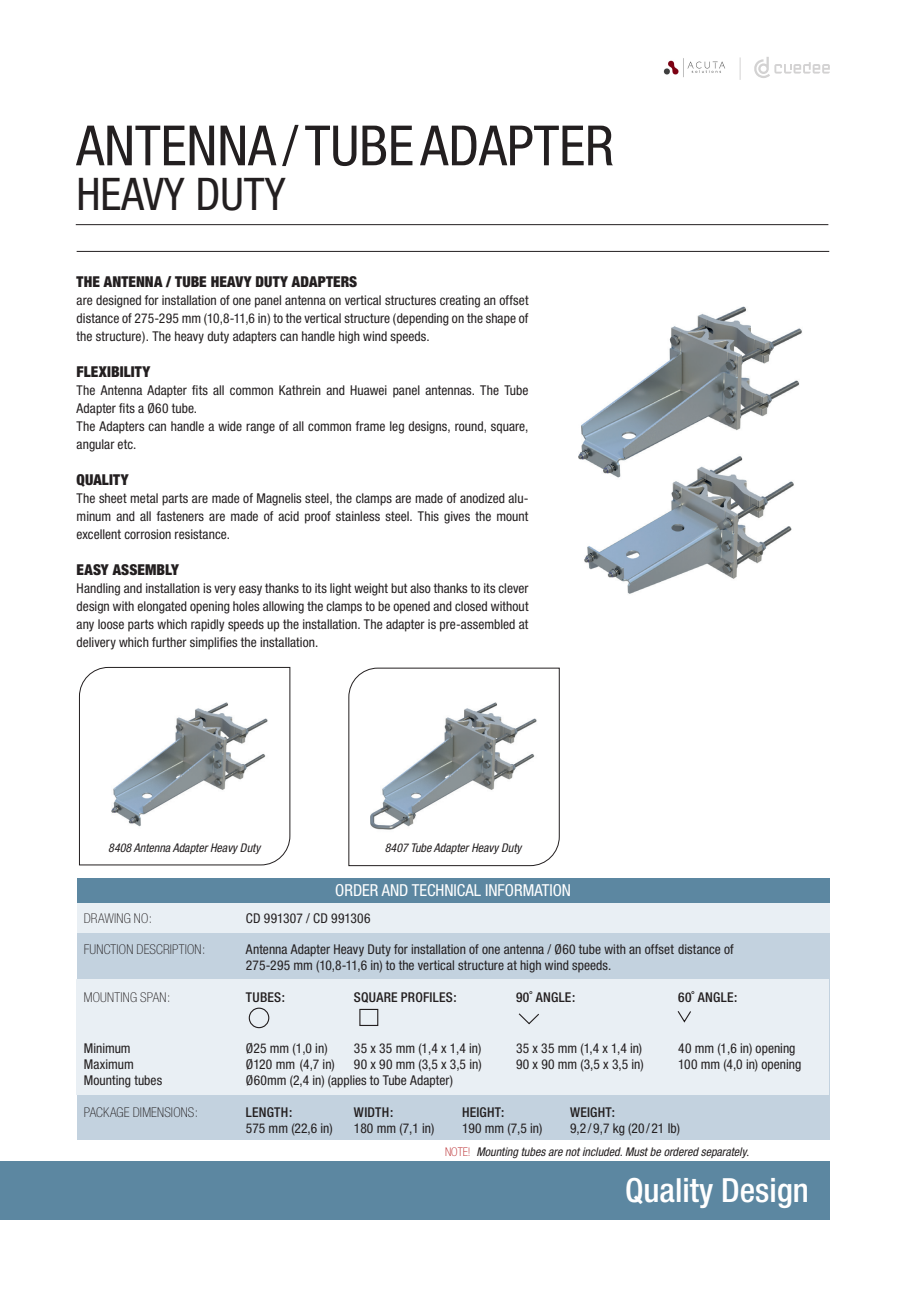
<style>
.page{position:relative;width:919px;height:1289px;background:#fff}
.page>*{position:absolute;margin:0;border:0;box-sizing:border-box;transform-origin:0 0}
.t1{font:condensed 55.5px "Helvetica Neue LT Pro";color:#231f20}
.t2{font:condensed 45px "Helvetica Neue LT Pro";color:#231f20}
.t3{font:500 condensed 33.3px "Helvetica Neue";color:#fff}
.t4{font:condensed 16.5px "Helvetica Neue LT Pro";color:#fff}
.t5{font:900 condensed 15px "Helvetica Neue";letter-spacing:.01em;color:#231f20}
.t6{font:condensed 13.5px/18px "Helvetica Neue";letter-spacing:.005em;color:#231f20;text-align:justify}
.t7{font:condensed 13.5px/16.2px "Helvetica Neue LT Pro";letter-spacing:.005em;color:#231f20}
.t8{font:500 condensed 13.5px "Helvetica Neue";letter-spacing:.02em;color:#231f20}
.t9{font:100 condensed 13.5px "Helvetica Neue";letter-spacing:.01em;color:#231f20}
.t10{font:italic condensed 12px "Helvetica Neue LT Pro";color:#231f20}
.s1{font-family:"Helvetica Neue";font-weight:100;font-style:normal;color:#b62024}
.s2{font-family:"Minion Pro";font-style:normal;font-stretch:normal}
</style>
<div class="page">
<div style="left:0;top:1161px;width:829px;height:58px;background:#5c87a1"></div>
<svg style="left:739px;top:58px;width:1px;height:22px"></svg>
<svg style="left:754px;top:57px;width:75px;height:21px"></svg>
<div style="left:77px;top:904px;width:752px;height:236px;background:#c3d2df"></div>
<div style="left:77px;top:979px;width:752px;height:115px;background:#e9eff4"></div>
<div style="left:77px;top:902px;width:752px;height:30px;background:#e9eff4"></div>
<div style="left:249px;top:1007px;width:20px;height:21px;border:1px solid #231f20;border-radius:50%"></div>
<div style="left:359px;top:1008px;width:19px;height:18px;border:1px solid #231f20"></div>
<svg style="left:518px;top:1013px;width:21px;height:12px"></svg>
<svg style="left:677px;top:1011px;width:14px;height:12px"></svg>
<div style="left:77px;top:877px;width:752px;height:25px;background:#5c87a1"></div>
<hr style="left:76px;top:224px;width:752px;height:1px;background:#231f20">
<hr style="left:77px;top:251px;width:752px;height:1px;background:#231f20">
<img style="left:578px;top:306px;width:224px;height:288px">
<svg style="left:79px;top:667px;width:211px;height:198px"></svg>
<svg style="left:348px;top:667px;width:211px;height:199px"></svg>
<img style="left:663px;top:58px;width:62px;height:20px">
<h1 class="t1" style="left:76px;top:113px;width:539px">ANTENNA/ TUBEADAPTER</h1>
<h2 class="t2" style="left:76px;top:168px;width:210px">HEAVY DUTY</h2>
<p class="t5" style="left:77px;top:272px;width:282px">THE ANTENNA / TUBE HEAVY DUTY ADAPTERS</p>
<p class="t6" style="left:77px;top:291px;width:453px">are designed for installation of one panel antenna on vertical structures creating an offset distance of 275-295 mm (10,8-11,6 in) to the vertical structure (depending on the shape of the structure). The heavy duty adapters can handle high wind speeds.</p>
<p class="t5" style="left:77px;top:362px;width:75px">FLEXIBILITY</p>
<p class="t6" style="left:77px;top:381px;width:453px;text-align:left">The Antenna Adapter fits all common Kathrein and Huawei panel antennas. The Tube Adapter fits a Ø60 tube.<br>The Adapters can handle a wide range of all common frame leg designs, round, square, angular etc.</p>
<p class="t5" style="left:77px;top:470px;width:53px">QUALITY</p>
<p class="t6" style="left:77px;top:489px;width:453px">The sheet metal parts are made of Magnelis steel, the clamps are made of anodized alu&shy;minum and all fasteners are made of acid proof stainless steel. This gives the mount excellent corrosion resistance.</p>
<p class="t5" style="left:77px;top:560px;width:104px">EASY ASSEMBLY</p>
<p class="t6" style="left:77px;top:579px;width:453px">Handling and installation is very easy thanks to its light weight but also thanks to its clever design with elongated opening holes allowing the clamps to be opened and closed without any loose parts which rapidly speeds up the installation. The adapter is pre-assembled at delivery which further simplifies the installation.</p>
<p class="t10" style="left:108px;top:841px;width:153px">8408 Antenna Adapter Heavy Duty</p>
<p class="t10" style="left:385px;top:841px;width:138px">8407 Tube Adapter Heavy Duty</p>
<p class="t4" style="left:335px;top:880px;width:237px">ORDER AND TECHNICAL INFORMATION</p>
<p class="t9" style="left:84px;top:910px;width:70px">DRAWING NO:</p>
<p class="t7" style="left:246px;top:909px;width:126px">CD 991307 / CD 991306</p>
<p class="t9" style="left:84px;top:941px;width:123px">FUNCTION DESCRIPTION:</p>
<p class="t7" style="left:246px;top:941px;width:489px">Antenna Adapter Heavy Duty for installation of one antenna / Ø60 tube with an offset distance of<br>275-295 mm (10,8-11,6 in) to the vertical structure at high wind speeds.</p>
<p class="t9" style="left:84px;top:989px;width:88px">MOUNTING SPAN:</p>
<p class="t8" style="left:246px;top:989px;width:41px">TUBES:</p>
<p class="t8" style="left:354px;top:989px;width:104px">SQUARE PROFILES:</p>
<p class="t8" style="left:516px;top:989px;width:61px">90˚ ANGLE:</p>
<p class="t8" style="left:678px;top:989px;width:61px">60˚ ANGLE:</p>
<p class="t7" style="left:84px;top:1039px;width:48px">Minimum</p>
<p class="t7" style="left:246px;top:1039px;width:83px">Ø25 mm (1,0 in)</p>
<p class="t7" style="left:354px;top:1039px;width:129px">35 x 35 mm (1,4 x 1,4 in)</p>
<p class="t7" style="left:516px;top:1039px;width:128px">35 x 35 mm (1,4 x 1,4 in)</p>
<p class="t7" style="left:678px;top:1039px;width:119px">40 mm (1,6 in) opening</p>
<p class="t7" style="left:84px;top:1056px;width:51px">Maximum</p>
<p class="t7" style="left:246px;top:1056px;width:90px">Ø120 mm (4,7 in)</p>
<p class="t7" style="left:354px;top:1056px;width:129px">90 x 90 mm (3,5 x 3,5 in)</p>
<p class="t7" style="left:516px;top:1056px;width:129px">90 x 90 mm (3,5 x 3,5 in)</p>
<p class="t7" style="left:678px;top:1056px;width:125px">100 mm (4,0 in) opening</p>
<p class="t7" style="left:84px;top:1072px;width:80px">Mounting tubes</p>
<p class="t7" style="left:246px;top:1072px;width:208px">Ø60mm (2,4 in) (applies to Tube Adapter)</p>
<p class="t9" style="left:84px;top:1104px;width:116px">PACKAGE DIMENSIONS:</p>
<p class="t8" style="left:246px;top:1103px;width:48px">LENGTH:</p>
<p class="t8" style="left:354px;top:1103px;width:41px">WIDTH:</p>
<p class="t8" style="left:462px;top:1103px;width:44px">HEIGHT:</p>
<p class="t8" style="left:570px;top:1103px;width:46px">WEIGHT:</p>
<p class="t7" style="left:246px;top:1119px;width:88px">575 mm (22,6 in)</p>
<p class="t7" style="left:354px;top:1119px;width:82px">180 mm (7,1 in)</p>
<p class="t7" style="left:462px;top:1119px;width:82px">190 mm (7,5 in)</p>
<p class="t7" style="left:570px;top:1119px;width:111px">9,2/9,7 kg (20/ 21 lb)</p>
<p class="t10" style="left:445px;top:1144px;width:306px"><span class="s1">NOTE!</span> Mounting tubes are not included. Must be ordered separately<span class="s2">.</span></p>
<h3 class="t3" style="left:625px;top:1170px;width:185px">Quality Design</h3>
</div>
